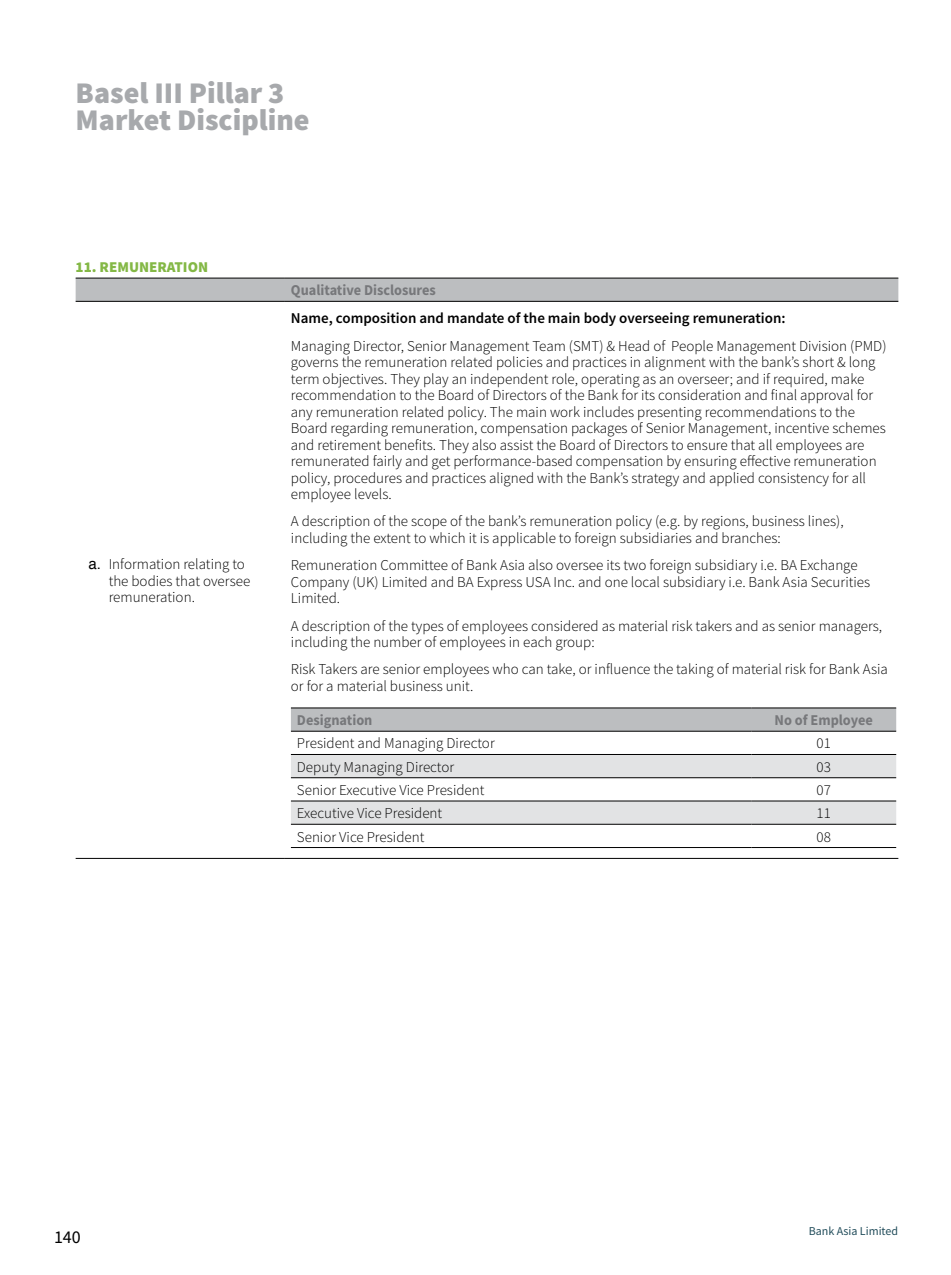
<style>
.page{position:relative;width:951px;height:1275px;background:#fff}
.page>*{position:absolute;margin:0;border:0;box-sizing:border-box;transform-origin:0 0}
.t1{font:900 30px/27px "Source Sans Pro";color:#a7a9ac}
.t2{font:18px "Source Sans Pro";color:#000}
.t3{font:300 15px/16.5px "Source Sans Pro";color:#000}
.t4{font:600 15px "Source Sans Pro";color:#000}
.t5{font:700 15px "Source Sans Pro";color:#77787b;scale:.95 1}
.t6{font:900 15px "Source Sans Pro";color:#84b846}
.t7{font:12px "Source Sans Pro";color:#224d5b}
.s1{font-family:"Helvetica";font-weight:400}
</style>
<div class="page">
<div style="left:76px;top:279px;width:822px;height:22px;background:#bcbec0"></div>
<hr style="left:76px;top:858px;width:209px;height:1px;background:#000">
<hr style="left:285px;top:858px;width:613px;height:1px;background:#000">
<hr style="left:76px;top:278px;width:209px;height:1px;background:#000">
<hr style="left:285px;top:278px;width:613px;height:1px;background:#000">
<hr style="left:76px;top:301px;width:209px;height:1px;background:#000">
<hr style="left:285px;top:301px;width:613px;height:1px;background:#000">
<svg style="left:291px;top:708px;width:605px;height:23px;background:#b5b7b9"></svg>
<svg style="left:291px;top:755px;width:605px;height:69px"></svg>
<hr style="left:291px;top:754px;width:460px;height:1px;background:#000">
<hr style="left:751px;top:754px;width:145px;height:1px;background:#000">
<hr style="left:291px;top:777px;width:460px;height:1px;background:#000">
<hr style="left:751px;top:777px;width:145px;height:1px;background:#000">
<hr style="left:291px;top:800px;width:460px;height:1px;background:#000">
<hr style="left:751px;top:800px;width:145px;height:1px;background:#000">
<hr style="left:291px;top:824px;width:460px;height:1px;background:#000">
<hr style="left:751px;top:824px;width:145px;height:1px;background:#000">
<hr style="left:291px;top:847px;width:460px;height:1px;background:#000">
<hr style="left:751px;top:847px;width:145px;height:1px;background:#000">
<hr style="left:291px;top:707px;width:460px;height:1px;background:#000">
<hr style="left:751px;top:707px;width:145px;height:1px;background:#000">
<hr style="left:291px;top:731px;width:460px;height:1px;background:#000">
<hr style="left:751px;top:731px;width:145px;height:1px;background:#000">
<h1 class="t1" style="left:76px;top:79px;width:235px">Basel III Pillar 3<br>Market Discipline</h1>
<p class="t6" style="left:76px;top:256px;width:134px">11. REMUNERATION</p>
<p class="t3" style="left:109px;top:556px;width:143px;text-indent:-20px"><span class="s1">a.</span> Information relating to the bodies that oversee remuneration.</p>
<p class="t5" style="left:291px;top:280px;width:154px">Qualitative Disclosures</p>
<p class="t4" style="left:291px;top:308px;width:496px">Name, composition and mandate of the main body overseeing remuneration:</p>
<p class="t3" style="left:291px;top:337px;width:597px">Managing Director, Senior Management Team (SMT) &amp; Head of People Management Division (PMD) governs the remuneration related policies and practices in alignment with the bank’s short &amp; long term objectives. They play an independent role, operating as an overseer; and if required, make recommendation to the Board of Directors of the Bank for its consideration and final approval for any remuneration related policy. The main work includes presenting recommendations to the Board regarding remuneration, compensation packages of Senior Management, incentive schemes and retirement benefits. They also assist the Board of Directors to ensure that all employees are remunerated fairly and get performance-based compensation by ensuring effective remuneration policy, procedures and practices aligned with the Bank’s strategy and applied consistency for all employee levels.</p>
<p class="t3" style="left:291px;top:513px;width:554px">A description of the scope of the bank’s remuneration policy (e.g. by regions, business lines), including the extent to which it is applicable to foreign subsidiaries and branches:</p>
<p class="t3" style="left:291px;top:557px;width:580px">Remuneration Committee of Bank Asia also oversee its two foreign subsidiary i.e. BA Exchange<br>Company (UK) Limited and BA Express USA Inc. and one local subsidiary i.e. Bank Asia Securities<br>Limited.</p>
<p class="t3" style="left:291px;top:617px;width:592px">A description of the types of employees considered as material risk takers and as senior managers, including the number of employees in each group:</p>
<p class="t3" style="left:291px;top:661px;width:598px">Risk Takers are senior employees who can take, or influence the taking of material risk for Bank Asia or for a material business unit.</p>
<p class="t5" style="left:297px;top:710px;width:81px">Designation</p>
<p class="t5" style="left:774px;top:710px;width:105px">No of Employee</p>
<p class="t3" style="left:297px;top:735px;width:199px">President and Managing Director</p>
<p class="t3" style="left:816px;top:735px;width:16px">01</p>
<p class="t3" style="left:297px;top:758px;width:159px">Deputy Managing Director</p>
<p class="t3" style="left:816px;top:758px;width:16px">03</p>
<p class="t3" style="left:297px;top:781px;width:189px">Senior Executive Vice President</p>
<p class="t3" style="left:816px;top:781px;width:16px">07</p>
<p class="t3" style="left:297px;top:805px;width:147px">Executive Vice President</p>
<p class="t3" style="left:816px;top:805px;width:16px">11</p>
<p class="t3" style="left:297px;top:828px;width:129px">Senior Vice President</p>
<p class="t3" style="left:816px;top:828px;width:16px">08</p>
<p class="t2" style="left:54px;top:1225px;width:28px">140</p>
<p class="t7" style="left:808px;top:1223px;width:91px">Bank Asia Limited</p>
</div>
